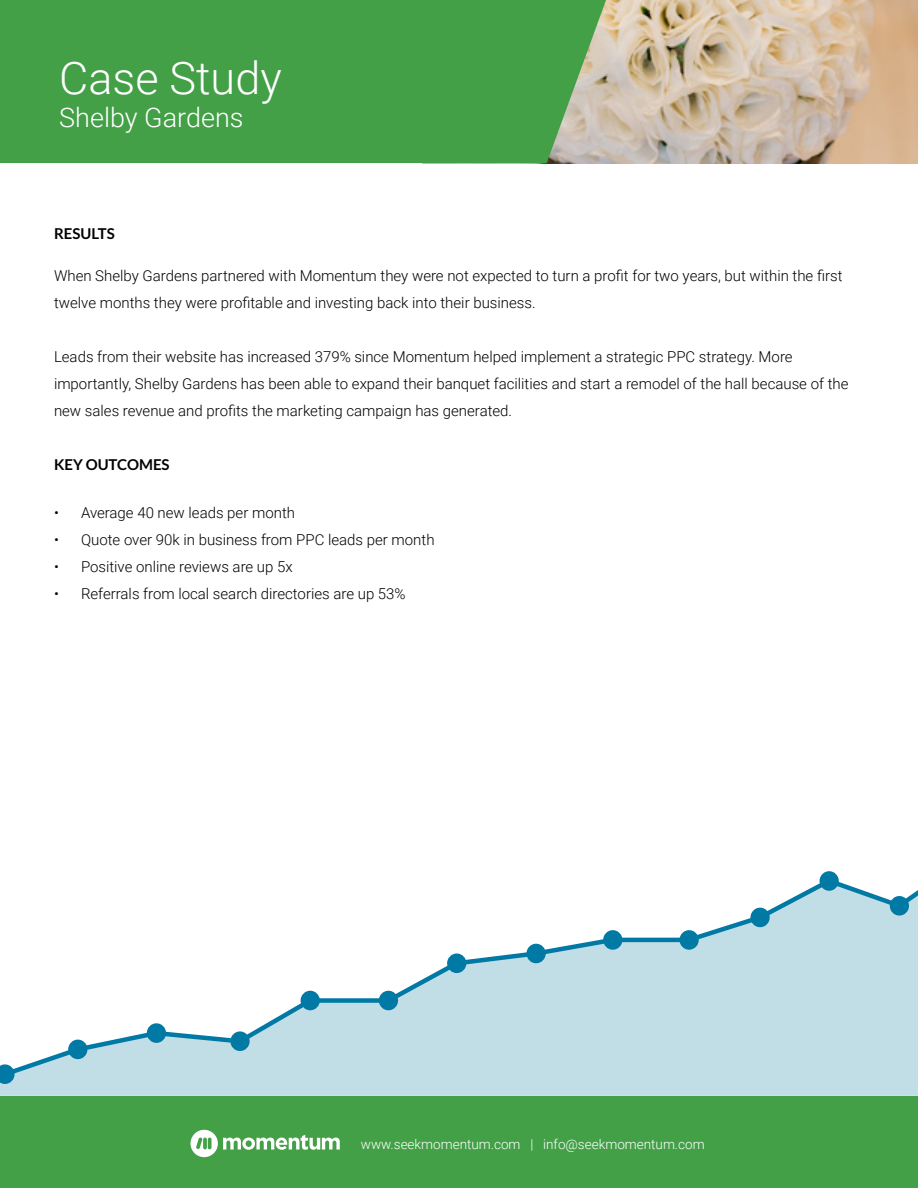
<style>
.page{position:relative;width:918px;height:1188px;background:#fff}
.page>*{position:absolute;margin:0;border:0;box-sizing:border-box;transform-origin:0 0}
.t1{font:300 45px "Roboto";color:#fff}
.t2{font:300 27px "Roboto";color:#fff}
.t3{font:300 15px/27px "Roboto";color:#000}
.t4{font:700 15px "Lato";color:#000}
.t5{font:300 13.5px "Roboto";color:#fff}
</style>
<div class="page">
<div style="left:0;top:1096px;width:918px;height:92px;background:#43a047"></div>
<svg style="left:223px;top:1135px;width:117px;height:15px"></svg>
<div style="left:191px;top:1130px;width:27px;height:27px;background:#fff;border-radius:50%"></div>
<svg style="left:208px;top:1138px;width:4px;height:11px"></svg>
<svg style="left:203px;top:1138px;width:4px;height:11px"></svg>
<svg style="left:196px;top:1137px;width:7px;height:12px"></svg>
<img style="left:606px;top:0;width:312px;height:163px">
<div style="left:0;top:0;width:606px;height:163px;background:#43a047"></div>
<svg style="left:0;top:1085px;width:918px;height:11px;background:#c1dde5"></svg>
<div style="left:820px;top:871px;width:19px;height:20px;background:#0079a5;border-radius:50%"></div>
<svg style="left:0;top:876px;width:918px;height:209px"></svg>
<h1 class="t1" style="left:59px;top:47px;width:224px">Case Study</h1>
<h2 class="t2" style="left:59px;top:98px;width:186px">Shelby Gardens</h2>
<p class="t4" style="left:54px;top:225px;width:62px">RESULTS</p>
<p class="t3" style="left:54px;top:261px;width:790px">When Shelby Gardens partnered with Momentum they were not expected to turn a profit for two years, but within the first twelve months they were profitable and investing back into their business.</p>
<p class="t3" style="left:54px;top:342px;width:796px">Leads from their website has increased 379% since Momentum helped implement a strategic PPC strategy. More importantly, Shelby Gardens has been able to expand their banquet facilities and start a remodel of the hall because of the new sales revenue and profits the marketing campaign has generated.</p>
<p class="t4" style="left:54px;top:456px;width:117px">KEY OUTCOMES</p>
<p class="t3" style="left:54px;top:498px;width:243px">• Average 40 new leads per month</p>
<p class="t3" style="left:54px;top:525px;width:382px">• Quote over 90k in business from PPC leads per month</p>
<p class="t3" style="left:54px;top:552px;width:240px">• Positive online reviews are up 5x</p>
<p class="t3" style="left:54px;top:579px;width:353px">• Referrals from local search directories are up 53%</p>
<p class="t5" style="left:361px;top:1135px;width:345px">www.seekmomentum.com | info@seekmomentum.com</p>
</div>
